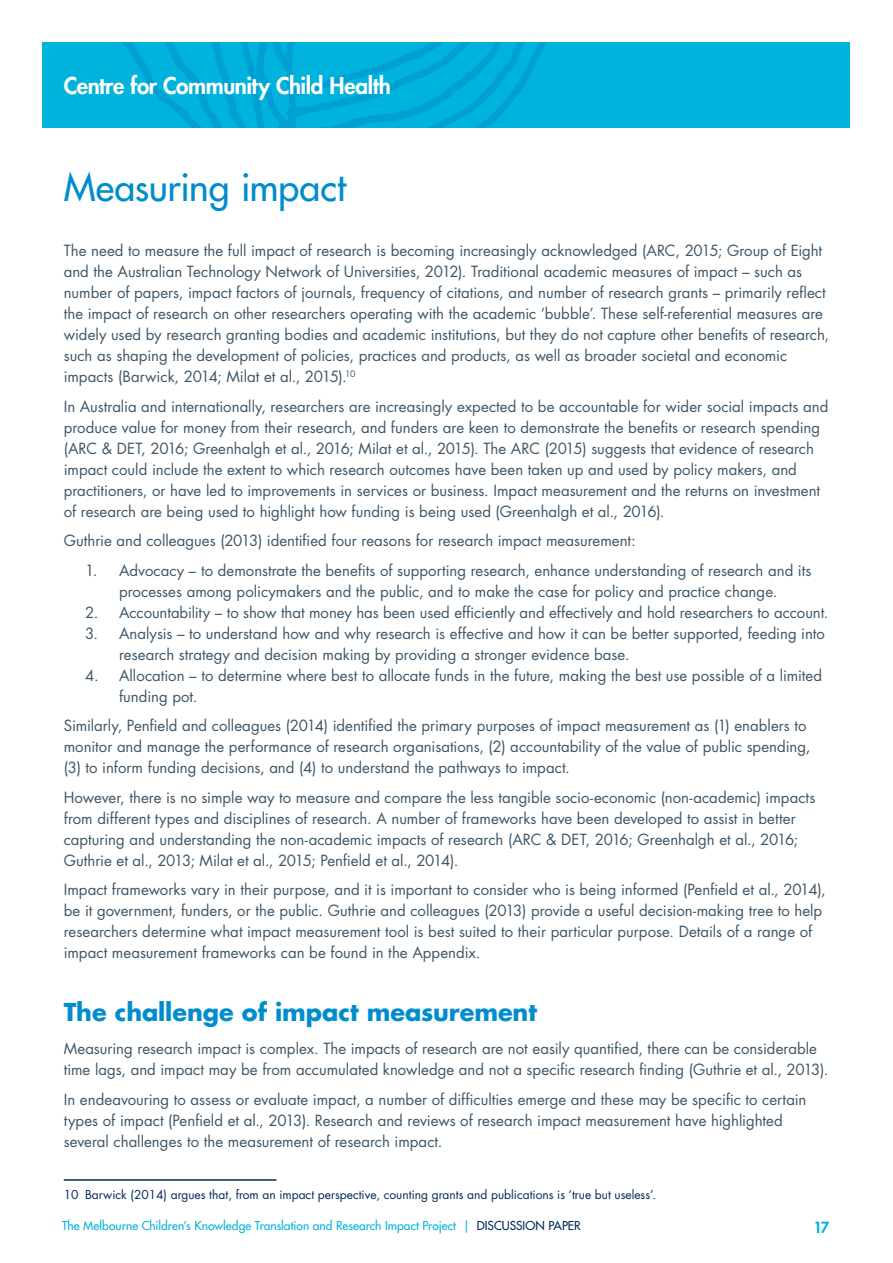
<style>
.page{position:relative;width:893px;height:1263px;background:#fff}
.page>*{position:absolute;margin:0;border:0;box-sizing:border-box;transform-origin:0 0}
.t1{font:500 37.5px "Futura LT Pro";letter-spacing:-.005em;color:#008dcd}
.t2{font:700 24px "Futura LT Pro";letter-spacing:-.005em;color:#008dcd}
.t3{font:800 22.5px "Futura LT Pro";letter-spacing:-.02em;color:#fff}
.t4{font:15px/21px "Futura LT Pro";color:#3e5668}
.t5{font:800 15px "Futura LT Pro";color:#00b3dc}
.t6{font:12px "Futura LT Pro";color:#002958}
.t7{font:500 12px "Futura LT Pro";letter-spacing:.005em;color:#00b3dc}
.s1{color:#002958}
</style>
<div class="page">
<div style="left:43px;top:43px;width:807px;height:85px;background:#00b3dc"></div>
<hr style="left:64px;top:1179px;width:212px;height:2px;background:#002958">
<h3 class="t3" style="left:64px;top:69px;width:329px">Centre for Community Child Health</h3>
<h1 class="t1" style="left:64px;top:159px;width:284px">Measuring impact</h1>
<p class="t4" style="left:64px;top:240px;width:767px">The need to measure the full impact of research is becoming increasingly acknowledged (ARC, 2015; Group of Eight and the Australian Technology Network of Universities, 2012). Traditional academic measures of impact – such as number of papers, impact factors of journals, frequency of citations, and number of research grants – primarily reflect the impact of research on other researchers operating with the academic ‘bubble’. These self-referential measures are widely used by research granting bodies and academic institutions, but they do not capture other benefits of research, such as shaping the development of policies, practices and products, as well as broader societal and economic impacts (Barwick, 2014; Milat et al., 2015).<sup>10</sup></p>
<p class="t4" style="left:64px;top:395px;width:766px">In Australia and internationally, researchers are increasingly expected to be accountable for wider social impacts and produce value for money from their research, and funders are keen to demonstrate the benefits or research spending (ARC &amp; DET, 2016; Greenhalgh et al., 2016; Milat et al., 2015). The ARC (2015) suggests that evidence of research impact could include the extent to which research outcomes have been taken up and used by policy makers, and practitioners, or have led to improvements in services or business. Impact measurement and the returns on investment of research are being used to highlight how funding is being used (Greenhalgh et al., 2016).</p>
<p class="t4" style="left:64px;top:530px;width:573px">Guthrie and colleagues (2013) identified four reasons for research impact measurement:</p>
<p class="t4" style="left:85px;top:559px;width:728px;text-align:center">1. Advocacy – to demonstrate the benefits of supporting research, enhance understanding of research and its processes among policymakers and the public, and to make the case for policy and practice change.</p>
<p class="t4" style="left:85px;top:601px;width:745px">2. Accountability – to show that money has been used efficiently and effectively and hold researchers to account.</p>
<p class="t4" style="left:119px;top:622px;width:707px;text-indent:-34px">3. Analysis – to understand how and why research is effective and how it can be better supported, feeding into research strategy and decision making by providing a stronger evidence base.</p>
<p class="t4" style="left:119px;top:664px;width:705px;text-indent:-34px">4. Allocation – to determine where best to allocate funds in the future, making the best use possible of a limited funding pot.</p>
<p class="t4" style="left:64px;top:715px;width:748px">Similarly, Penfield and colleagues (2014) identified the primary purposes of impact measurement as (1) enablers to monitor and manage the performance of research organisations, (2) accountability of the value of public spending, (3) to inform funding decisions, and (4) to understand the pathways to impact.</p>
<p class="t4" style="left:64px;top:786px;width:753px">However, there is no simple way to measure and compare the less tangible socio-economic (non-academic) impacts from different types and disciplines of research. A number of frameworks have been developed to assist in better capturing and understanding the non-academic impacts of research (ARC &amp; DET, 2016; Greenhalgh et al., 2016; Guthrie et al., 2013; Milat et al., 2015; Penfield et al., 2014).</p>
<p class="t4" style="left:64px;top:879px;width:763px">Impact frameworks vary in their purpose, and it is important to consider who is being informed (Penfield et al., 2014), be it government, funders, or the public. Guthrie and colleagues (2013) provide a useful decision-making tree to help researchers determine what impact measurement tool is best suited to their particular purpose. Details of a range of impact measurement frameworks can be found in the Appendix.</p>
<h2 class="t2" style="left:64px;top:993px;width:475px">The challenge of impact measurement</h2>
<p class="t4" style="left:64px;top:1038px;width:766px">Measuring research impact is complex. The impacts of research are not easily quantified, there can be considerable time lags, and impact may be from accumulated knowledge and not a specific research finding (Guthrie et al., 2013).</p>
<p class="t4" style="left:64px;top:1089px;width:744px">In endeavouring to assess or evaluate impact, a number of difficulties emerge and these may be specific to certain types of impact (Penfield et al., 2013). Research and reviews of research impact measurement have highlighted several challenges to the measurement of research impact.</p>
<p class="t6" style="left:64px;top:1186px;width:594px">10 Barwick (2014) argues that, from an impact perspective, counting grants and publications is ‘true but useless’.</p>
<p class="t7" style="left:62px;top:1217px;width:520px">The Melbourne Children’s Knowledge Translation and Research Impact Project | <span class="s1">DISCUSSION PAPER</span></p>
<p class="t5" style="left:813px;top:1216px;width:18px">17</p>
</div>
